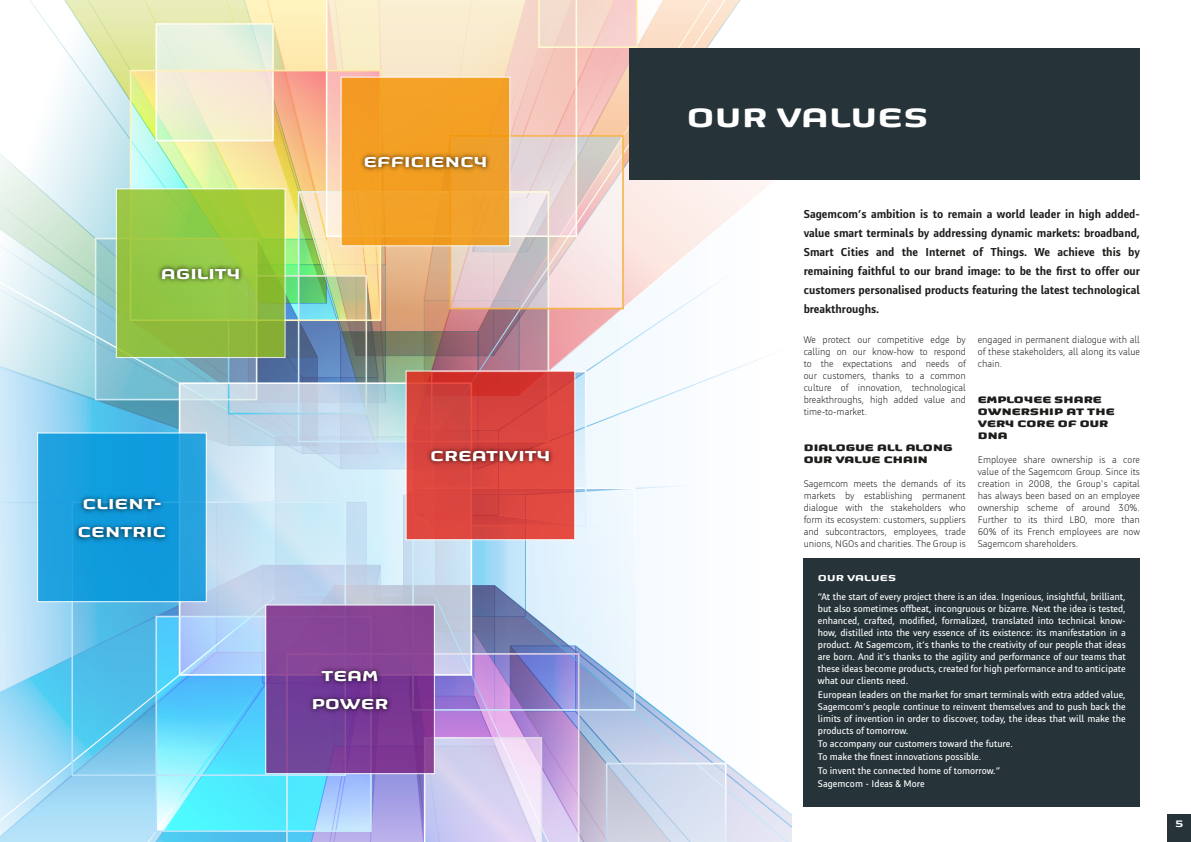
<style>
.page{position:relative;width:1191px;height:842px;background:#fff}
.page>*{position:absolute;margin:0;border:0;box-sizing:border-box;transform-origin:0 0}
.t1{font:700 34px "Sagemcom Title";letter-spacing:.01em;color:#fff}
.t2{font:700 18.4px/27.9px "Sagemcom Title";color:#fff}
.t3{font:700 12px/19px "Sagemcom Type";color:#1d1d1b;text-align:justify}
.t4{font:900 12px/12px "Sagemcom Title";letter-spacing:.01em;color:#1d1d1b}
.t5{font:12px "Sagemcom Title";color:#fff}
.t6{font:700 11px "Sagemcom Title";letter-spacing:.01em;color:#fff}
.t7{font:10px/12px "Sagemcom Type";color:#fff;text-align:justify}
.t8{font:300 10px/12px "Sagemcom Type";color:#1d1d1b;text-align:justify}
</style>
<div class="page">
<div style="left:1167px;top:814px;width:24px;height:28px;background:#26343a"></div>
<img style="left:0;top:0;width:791px;height:842px">
<svg style="left:412px;top:487px;width:223px;height:224px;background:#bac4e5"></svg>
<div style="left:341px;top:77px;width:169px;height:169px;background:#f3a126"></div>
<img style="left:300px;top:144px;width:250px;height:42px">
<svg style="left:118px;top:190px;width:166px;height:166px;background:#96c440"></svg>
<div style="left:116px;top:188px;width:170px;height:170px;border:1px solid #fff"></div>
<img style="left:115px;top:256px;width:172px;height:48px">
<svg style="left:39px;top:434px;width:166px;height:166px;background:#169edd"></svg>
<div style="left:37px;top:432px;width:170px;height:170px;border:1px solid #fff"></div>
<img style="left:36px;top:487px;width:172px;height:86px">
<svg style="left:267px;top:606px;width:166px;height:166px;background:#834296"></svg>
<div style="left:265px;top:604px;width:170px;height:170px;border:1px solid #fff"></div>
<img style="left:267px;top:658px;width:166px;height:91px">
<svg style="left:407px;top:372px;width:166px;height:166px;background:#d6413b"></svg>
<div style="left:405px;top:370px;width:170px;height:170px;border:1px solid #fff"></div>
<img style="left:404px;top:438px;width:172px;height:86px">
<div style="left:803px;top:558px;width:337px;height:248px;background:#26343a"></div>
<div style="left:629px;top:48px;width:511px;height:132px;background:#26343a"></div>
<h2 class="t2" style="left:161px;top:260px;width:81px">AGILITY</h2>
<h2 class="t2" style="left:77px;top:491px;width:91px">CLIENT-<br>CENTRIC</h2>
<h2 class="t2" style="left:363px;top:149px;width:126px">EFFICIENCY</h2>
<h2 class="t2" style="left:430px;top:442px;width:122px">CREATIVITY</h2>
<h2 class="t2" style="left:312px;top:662px;width:78px;text-align:center">TEAM<br>POWER</h2>
<h1 class="t1" style="left:686px;top:101px;width:243px">OUR VALUES</h1>
<p class="t3" style="left:803px;top:204px;width:338px">Sagemcom’s ambition is to remain a world leader in high added&shy;value smart terminals by addressing dynamic markets: broadband, Smart Cities and the Internet of Things. We achieve this by remaining faithful to our brand image: to be the first to offer our customers personalised products featuring the latest technological breakthroughs.</p>
<p class="t8" style="left:803px;top:334px;width:164px">We protect our competitive edge by calling on our know-how to respond to the expectations and needs of our customers, thanks to a common culture of innovation, technological breakthroughs, high added value and time-to-market.</p>
<p class="t4" style="left:803px;top:442px;width:150px">DIALOGUE ALL ALONG<br>OUR VALUE CHAIN</p>
<p class="t8" style="left:803px;top:478px;width:164px">Sagemcom meets the demands of its markets by establishing permanent dialogue with the stakeholders who form its ecosystem: customers, suppliers and subcontractors, employees, trade unions, NGOs and charities. The Group is</p>
<p class="t8" style="left:977px;top:334px;width:164px">engaged in permanent dialogue with all of these stakeholders, all along its value chain.</p>
<p class="t4" style="left:978px;top:394px;width:138px">EMPLOYEE SHARE<br>OWNERSHIP AT THE<br>VERY CORE OF OUR<br>DNA</p>
<p class="t8" style="left:977px;top:454px;width:164px">Employee share ownership is a core value of the Sagemcom Group. Since its creation in 2008, the Group's capital has always been based on an employee ownership scheme of around 30%.<br>Further to its third LBO, more than 60% of its French employees are now Sagemcom shareholders.</p>
<p class="t6" style="left:818px;top:573px;width:80px">OUR VALUES</p>
<p class="t7" style="left:818px;top:591px;width:309px">“At the start of every project there is an idea. Ingenious, insightful, brilliant, but also sometimes offbeat, incongruous or bizarre. Next the idea is tested, enhanced, crafted, modified, formalized, translated into technical know&shy;how, distilled into the very essence of its existence: its manifestation in a product. At Sagemcom, it’s thanks to the creativity of our people that ideas are born. And it’s thanks to the agility and performance of our teams that these ideas become products, created for high performance and to anticipate what our clients need.</p>
<p class="t7" style="left:818px;top:688px;width:309px">European leaders on the market for smart terminals with extra added value, Sagemcom’s people continue to reinvent themselves and to push back the limits of invention in order to discover, today, the ideas that will make the products of tomorrow.</p>
<p class="t7" style="left:818px;top:737px;width:197px;line-height:13.4px;text-align:left">To accompany our customers toward the future.<br>To make the finest innovations possible.<br>To invent the connected home of tomorrow.” Sagemcom - Ideas &amp; More</p>
<p class="t5" style="left:1174px;top:818px;width:10px">5</p>
</div>
